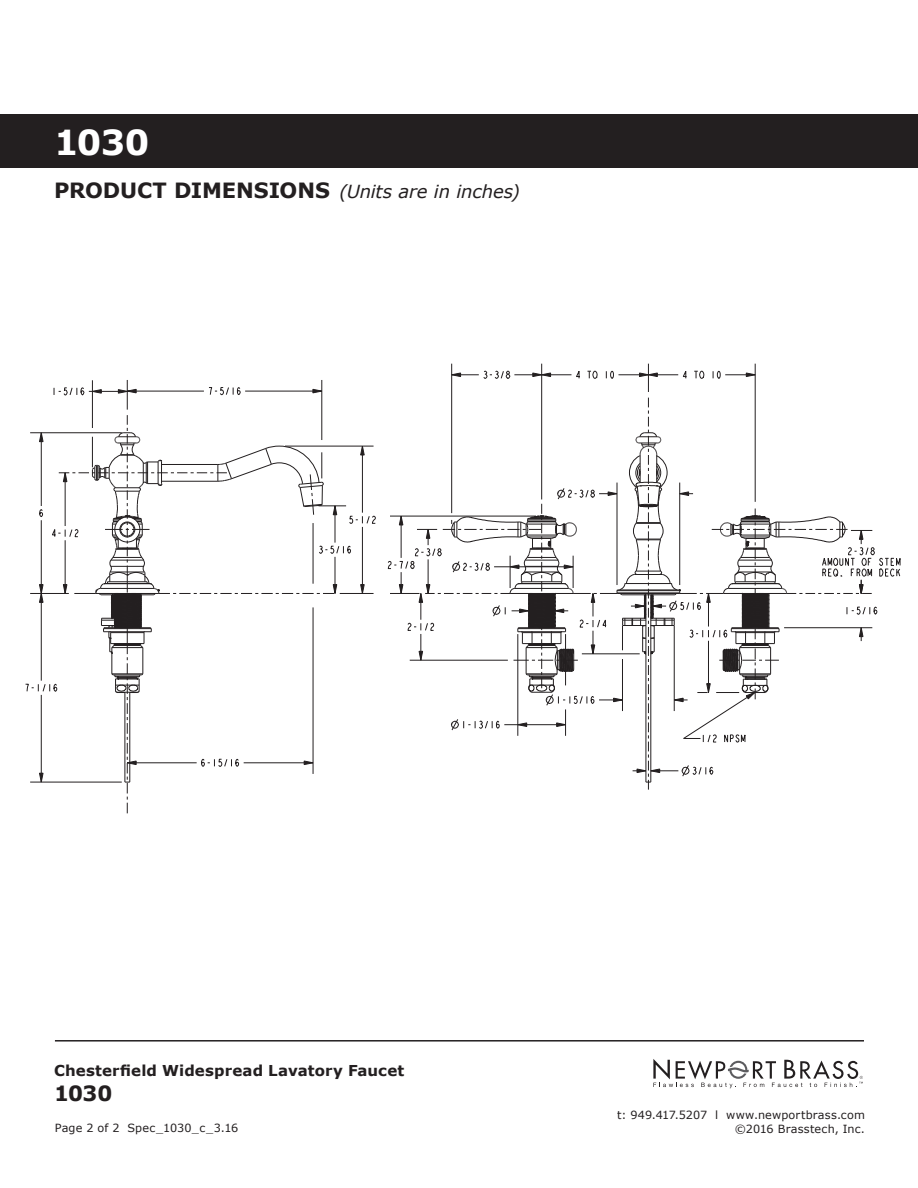
<style>
.page{position:relative;width:918px;height:1188px;background:#fff}
.page>*{position:absolute;margin:0;border:0;box-sizing:border-box;transform-origin:0 0}
.t1{font:700 34.5px "Verdana";color:#fff}
.t2{font:700 21px "Verdana";color:#231f20}
.t3{font:italic 18px "Verdana";letter-spacing:-.01em;color:#231f20}
.t4{font:700 15px "Verdana";letter-spacing:.005em;color:#231f20}
.t5{font:11.25px/13.5px "Verdana";letter-spacing:.015em;color:#231f20;text-align:right}
.s1{font-weight:700;font-style:normal;font-size:21px}
</style>
<div class="page">
<svg style="left:653px;top:1059px;width:210px;height:29px"></svg>
<hr style="left:55px;top:1040px;width:809px;height:2px;background:#231f20">
<div style="left:0;top:114px;width:918px;height:54px;background:#231f20"></div>
<svg style="left:209px;top:387px;width:32px;height:9px"></svg>
<svg style="left:312px;top:389px;width:10px;height:4px"></svg>
<svg style="left:54px;top:387px;width:31px;height:9px"></svg>
<svg style="left:118px;top:389px;width:19px;height:5px"></svg>
<svg style="left:93px;top:389px;width:9px;height:5px"></svg>
<svg style="left:588px;top:370px;width:10px;height:9px"></svg>
<svg style="left:606px;top:370px;width:8px;height:9px"></svg>
<svg style="left:576px;top:371px;width:4px;height:8px"></svg>
<svg style="left:694px;top:370px;width:11px;height:9px"></svg>
<svg style="left:713px;top:370px;width:8px;height:9px"></svg>
<svg style="left:682px;top:371px;width:5px;height:8px"></svg>
<svg style="left:746px;top:372px;width:9px;height:5px"></svg>
<svg style="left:532px;top:372px;width:19px;height:5px"></svg>
<hr style="left:451px;top:364px;width:1px;height:149px;background:#231f20">
<hr style="left:541px;top:364px;width:1px;height:135px;background:#231f20">
<svg style="left:639px;top:364px;width:19px;height:28px"></svg>
<hr style="left:755px;top:364px;width:1px;height:138px;background:#231f20">
<hr style="left:725px;top:375px;width:30px;height:1px;background:#231f20">
<svg style="left:451px;top:370px;width:60px;height:9px"></svg>
<hr style="left:514px;top:375px;width:57px;height:1px;background:#231f20">
<hr style="left:618px;top:375px;width:60px;height:1px;background:#231f20">
<hr style="left:92px;top:380px;width:1px;height:48px;background:#231f20">
<hr style="left:127px;top:380px;width:1px;height:30px;background:#231f20">
<hr style="left:322px;top:380px;width:1px;height:60px;background:#231f20">
<hr style="left:89px;top:391px;width:38px;height:1px;background:#231f20">
<hr style="left:245px;top:391px;width:77px;height:1px;background:#231f20">
<hr style="left:127px;top:391px;width:77px;height:1px;background:#231f20">
<svg style="left:387px;top:398px;width:514px;height:392px"></svg>
<svg style="left:25px;top:415px;width:351px;height:398px"></svg>
<h1 class="t1" style="left:54px;top:121px;width:97px">1030</h1>
<h3 class="t3" style="left:54px;top:180px;width:467px"><span class="s1">Product dim ensions</span> (Units are in inches)</h3>
<h3 class="t4" style="left:54px;top:1061px;width:352px">Chesterfield Widespread Lavatory Faucet</h3>
<h2 class="t2" style="left:54px;top:1080px;width:60px">1030</h2>
<p class="t5" style="left:55px;top:1121px;width:185px">Page 2 of 2 Spec_1030_c_3.16</p>
<p class="t5" style="left:617px;top:1108px;width:249px">t: 949.417.5207 l www.newportbrass.com ©2016 Brasstech, Inc.</p>
</div>
